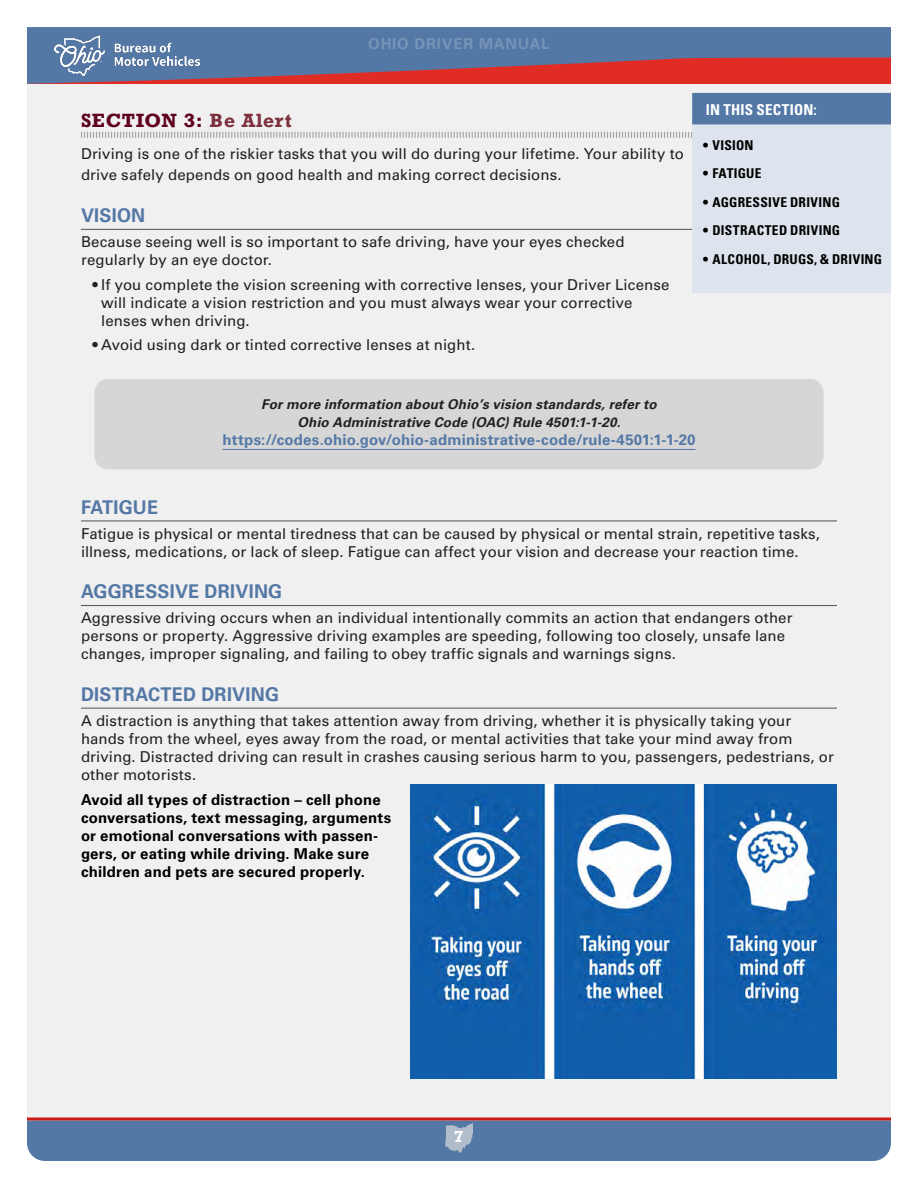
<style>
.page{position:relative;width:918px;height:1188px;background:#fff}
.page>*{position:absolute;margin:0;border:0;box-sizing:border-box;transform-origin:0 0}
.t1{font:700 18.9px "Univers LT Std";letter-spacing:.015em;color:#5478a6;scale:.95 1}
.t2{font:700 18px "Rockwell";letter-spacing:.05em;color:#5f001d}
.t3{font:15px/18px "Univers LT Std";letter-spacing:.01em;color:#231f20}
.t4{font:700 15px/18px "Univers LT Std";letter-spacing:.015em;color:#000}
.t5{font:700 15px "Univers LT Std";letter-spacing:.015em;color:#5478a6}
.t6{font:700 15px "Univers LT Std";letter-spacing:.05em;color:#7693b8}
.t7{font:700 condensed 15px "Univers LT Std";letter-spacing:.01em;color:#fff}
.t8{font:700 15px "Rockwell";color:#fff}
.t9{font:italic 700 13.5px/18px "Univers LT Std";letter-spacing:.015em;color:#231f20;text-align:center}
.t10{font:700 condensed 13.5px "Univers LT Std";letter-spacing:.015em;color:#000}
.s1{color:#7d303e}
</style>
<div class="page">
<div style="left:27px;top:27px;width:864px;height:1093px;background:#f0f0f0"></div>
<div style="left:27px;top:1120px;width:864px;height:41px;background:#5478a6"></div>
<hr style="left:27px;top:1118px;width:864px;height:2px;background:#ca1a1b">
<img style="left:445px;top:1123px;width:28px;height:30px">
<svg style="left:27px;top:27px;width:864px;height:57px;background:#7e617f"></svg>
<img style="left:54px;top:35px;width:145px;height:41px">
<hr style="left:81px;top:229px;width:611px;height:1px;background:#515052">
<div style="left:94px;top:379px;width:730px;height:90px;background:#d6d6d6;border-radius:14px"></div>
<hr style="left:222px;top:449px;width:474px;height:1px;background:#5478a6">
<hr style="left:81px;top:521px;width:756px;height:1px;background:#515052">
<hr style="left:81px;top:605px;width:756px;height:1px;background:#515052">
<hr style="left:81px;top:708px;width:756px;height:1px;background:#515052">
<img style="left:410px;top:784px;width:427px;height:295px">
<svg style="left:81px;top:131px;width:611px;height:7px"></svg>
<div style="left:692px;top:104px;width:199px;height:189px;background:#dde4ed"></div>
<div style="left:692px;top:93px;width:199px;height:31px;background:#5478a6"></div>
<p class="t6" style="left:368px;top:35px;width:183px">OHIO DRIVER MANUAL</p>
<p class="t2" style="left:81px;top:109px;width:212px">SECTION 3: <span class="s1">Be Alert</span></p>
<p class="t3" style="left:81px;top:144px;width:604px;line-height:21px">Driving is one of the riskier tasks that you will do during your lifetime. Your ability to drive safely depends on good health and making correct decisions.</p>
<p class="t1" style="left:81px;top:204px;width:69px">VISION</p>
<p class="t3" style="left:81px;top:233px;width:545px">Because seeing well is so important to safe driving, have your eyes checked regularly by an eye doctor.</p>
<p class="t3" style="left:101px;top:275px;width:570px;text-indent:-9px">• If you complete the vision screening with corrective lenses, your Driver License will indicate a vision restriction and you must always wear your corrective lenses when driving.</p>
<p class="t3" style="left:93px;top:336px;width:384px">• Avoid using dark or tinted corrective lenses at night.</p>
<p class="t7" style="left:706px;top:100px;width:113px">IN THIS SECTION:</p>
<p class="t10" style="left:703px;top:137px;width:52px">• VISION</p>
<p class="t10" style="left:703px;top:165px;width:60px">• FATIGUE</p>
<p class="t10" style="left:703px;top:194px;width:139px">• AGGRESSIVE DRIVING</p>
<p class="t10" style="left:703px;top:222px;width:139px">• DISTRACTED DRIVING</p>
<p class="t10" style="left:703px;top:251px;width:181px">• ALCOHOL, DRUGS, &amp; DRIVING</p>
<p class="t9" style="left:261px;top:395px;width:397px">For more information about Ohio’s vision standards, refer to<br>Ohio Administrative Code (OAC) Rule 4501:1-1-20.</p>
<p class="t5" style="left:222px;top:431px;width:475px">https://codes.ohio.gov/ohio-administrative-code/rule-4501:1-1-20</p>
<p class="t1" style="left:81px;top:496px;width:83px">FATIGUE</p>
<p class="t3" style="left:81px;top:524px;width:740px">Fatigue is physical or mental tiredness that can be caused by physical or mental strain, repetitive tasks, illness, medications, or lack of sleep. Fatigue can affect your vision and decrease your reaction time.</p>
<p class="t1" style="left:81px;top:581px;width:213px">AGGRESSIVE DRIVING</p>
<p class="t3" style="left:81px;top:609px;width:713px">Aggressive driving occurs when an individual intentionally commits an action that endangers other persons or property. Aggressive driving examples are speeding, following too closely, unsafe lane changes, improper signaling, and failing to obey traffic signals and warnings signs.</p>
<p class="t1" style="left:81px;top:683px;width:210px">DISTRACTED DRIVING</p>
<p class="t3" style="left:81px;top:712px;width:754px">A distraction is anything that takes attention away from driving, whether it is physically taking your hands from the wheel, eyes away from the road, or mental activities that take your mind away from driving. Distracted driving can result in crashes causing serious harm to you, passengers, pedestrians, or other motorists.</p>
<p class="t4" style="left:81px;top:790px;width:312px">Avoid all types of distraction – cell phone conversations, text messaging, arguments or emotional conversations with passen&shy;gers, or eating while driving. Make sure children and pets are secured properly.</p>
<p class="t8" style="left:454px;top:1127px;width:11px">7</p>
</div>
